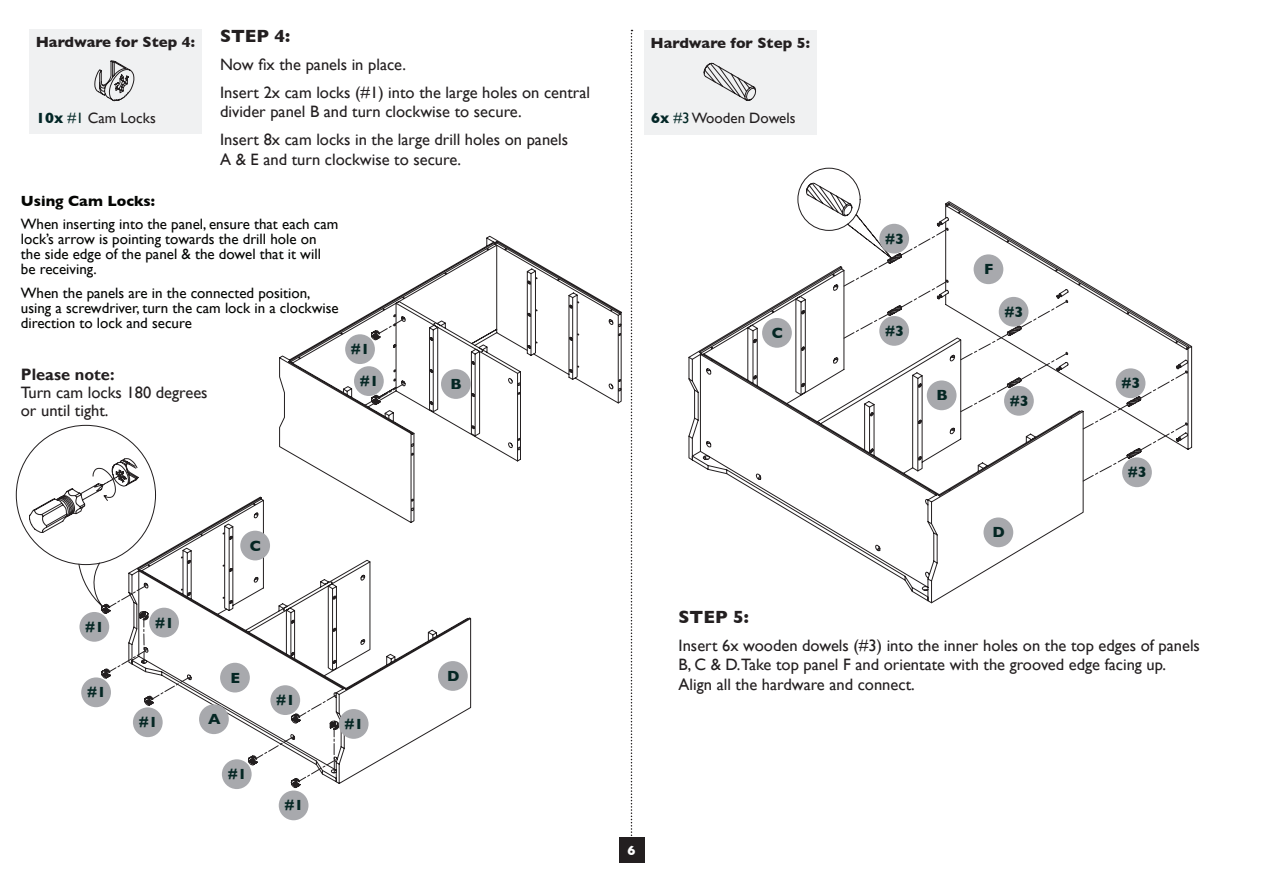
<style>
.page{position:relative;width:1263px;height:893px;background:#fff}
.page>*{position:absolute;margin:0;border:0;box-sizing:border-box;transform-origin:0 0}
.t1{font:700 18px "Gill Sans";color:#231f20}
.t2{font:16.5px/28px "Gill Sans";color:#231f20}
.t3{font:16.5px/18px "Gill Sans";color:#231f20}
.t4{font:700 16.5px "Gill Sans";color:#231f20}
.SKU___Price_copy_-_w{font:15px/15px "Gill Sans";color:#040503}
.SKU___Price_copy_-_w-2{font:700 15px "Gill Sans";color:#052724}
.SKU___Price_copy_-_w-3{font:700 15px "Gill Sans";color:#231f20}
.SKU___Price_copy_-_w-4{font:15px "Gill Sans";color:#231f20}
.SKU___Price_copy_-_w-5{font:700 15px "Gill Sans";color:#040503}
.t5{font:700 13.5px "Gill Sans";color:#fff}
.s1{font-weight:700;color:#032727}
.s2{color:#022826}
</style>
<div class="page">
<svg style="left:631px;top:30px;width:1px;height:808px"></svg>
<div style="left:619px;top:838px;width:25px;height:25px;background:#231f20"></div>
<svg style="left:133px;top:496px;width:339px;height:288px"></svg>
<svg style="left:279px;top:236px;width:343px;height:287px"></svg>
<svg style="left:248px;top:694px;width:91px;height:94px"></svg>
<svg style="left:371px;top:383px;width:34px;height:22px"></svg>
<svg style="left:370px;top:318px;width:34px;height:22px"></svg>
<svg style="left:16px;top:425px;width:174px;height:281px"></svg>
<div style="left:29px;top:29px;width:172px;height:105px;background:#f0f1f2"></div>
<svg style="left:94px;top:61px;width:40px;height:40px"></svg>
<div style="left:79px;top:612px;width:30px;height:30px;background:#a8a9ad;border-radius:50%"></div>
<div style="left:81px;top:677px;width:30px;height:30px;background:#a8a9ad;border-radius:50%"></div>
<div style="left:149px;top:608px;width:30px;height:29px;background:#a8a9ad;border-radius:50%"></div>
<div style="left:133px;top:707px;width:30px;height:30px;background:#a8a9ad;border-radius:50%"></div>
<div style="left:270px;top:685px;width:30px;height:30px;background:#a8a9ad;border-radius:50%"></div>
<div style="left:222px;top:759px;width:30px;height:30px;background:#a8a9ad;border-radius:50%"></div>
<div style="left:279px;top:790px;width:29px;height:30px;background:#a8a9ad;border-radius:50%"></div>
<div style="left:339px;top:709px;width:30px;height:30px;background:#a8a9ad;border-radius:50%"></div>
<div style="left:345px;top:334px;width:30px;height:30px;background:#a8a9ad;border-radius:50%"></div>
<div style="left:354px;top:366px;width:30px;height:30px;background:#a8a9ad;border-radius:50%"></div>
<div style="left:220px;top:663px;width:30px;height:29px;background:#a8a9ad;border-radius:50%"></div>
<div style="left:199px;top:704px;width:30px;height:30px;background:#a8a9ad;border-radius:50%"></div>
<svg style="left:688px;top:201px;width:504px;height:402px"></svg>
<svg style="left:949px;top:217px;width:239px;height:225px"></svg>
<svg style="left:1129px;top:301px;width:58px;height:158px"></svg>
<svg style="left:900px;top:228px;width:229px;height:254px"></svg>
<svg style="left:797px;top:168px;width:152px;height:171px"></svg>
<div style="left:644px;top:30px;width:172px;height:105px;background:#f0f1f2"></div>
<svg style="left:704px;top:63px;width:52px;height:38px"></svg>
<div style="left:879px;top:224px;width:30px;height:30px;background:#a8a9ad;border-radius:50%"></div>
<div style="left:879px;top:316px;width:30px;height:30px;background:#a8a9ad;border-radius:50%"></div>
<div style="left:999px;top:297px;width:29px;height:30px;background:#a8a9ad;border-radius:50%"></div>
<div style="left:1004px;top:386px;width:30px;height:30px;background:#a8a9ad;border-radius:50%"></div>
<div style="left:1116px;top:368px;width:29px;height:30px;background:#a8a9ad;border-radius:50%"></div>
<div style="left:1122px;top:457px;width:30px;height:30px;background:#a8a9ad;border-radius:50%"></div>
<div style="left:973px;top:254px;width:30px;height:30px;background:#a8a9ad;border-radius:50%"></div>
<div style="left:762px;top:318px;width:30px;height:30px;background:#a8a9ad;border-radius:50%"></div>
<div style="left:927px;top:380px;width:29px;height:30px;background:#a8a9ad;border-radius:50%"></div>
<div style="left:983px;top:517px;width:30px;height:30px;background:#a8a9ad;border-radius:50%"></div>
<div style="left:240px;top:531px;width:30px;height:29px;background:#a8a9ad;border-radius:50%"></div>
<div style="left:438px;top:661px;width:30px;height:30px;background:#a8a9ad;border-radius:50%"></div>
<div style="left:441px;top:369px;width:30px;height:30px;background:#a8a9ad;border-radius:50%"></div>
<p class="SKU___Price_copy_-_w-3" style="left:36px;top:30px;width:161px">Hardware for Step 4:</p>
<p class="SKU___Price_copy_-_w-4" style="left:36px;top:109px;width:121px"><span class="s1">10x</span> <span class="s2">#1</span> Cam Locks</p>
<p class="t1" style="left:220px;top:21px;width:72px">STEP 4:</p>
<p class="t2" style="left:220px;top:50px;width:372px">Now fix the panels in place.<br>Insert 2x cam locks (#1) into the large holes on central</p>
<p class="t2" style="left:220px;top:98px;width:349px">divider panel B and turn clockwise to secure.<br>Insert 8x cam locks in the large drill holes on panels</p>
<p class="t2" style="left:220px;top:145px;width:243px">A &amp; E and turn clockwise to secure.</p>
<p class="SKU___Price_copy_-_w-5" style="left:21px;top:189px;width:136px">Using Cam Locks:</p>
<p class="SKU___Price_copy_-_w" style="left:21px;top:216px;width:319px">When inserting into the panel, ensure that each cam lock’s arrow is pointing towards the drill hole on the side edge of the panel &amp; the dowel that it will be receiving.</p>
<p class="SKU___Price_copy_-_w" style="left:21px;top:285px;width:319px">When the panels are in the connected position, using a screwdriver, turn the cam lock in a clockwise direction to lock and secure</p>
<p class="t4" style="left:21px;top:364px;width:95px">Please note:</p>
<p class="t3" style="left:21px;top:384px;width:188px">Turn cam locks 180 degrees or until tight.</p>
<p class="SKU___Price_copy_-_w-2" style="left:351px;top:337px;width:20px">#1</p>
<p class="SKU___Price_copy_-_w-2" style="left:360px;top:369px;width:20px">#1</p>
<p class="SKU___Price_copy_-_w-2" style="left:85px;top:615px;width:20px">#1</p>
<p class="SKU___Price_copy_-_w-2" style="left:87px;top:680px;width:20px">#1</p>
<p class="SKU___Price_copy_-_w-2" style="left:155px;top:611px;width:20px">#1</p>
<p class="SKU___Price_copy_-_w-2" style="left:250px;top:534px;width:13px">C</p>
<p class="SKU___Price_copy_-_w-2" style="left:230px;top:666px;width:11px">E</p>
<p class="SKU___Price_copy_-_w-2" style="left:276px;top:688px;width:20px">#1</p>
<p class="SKU___Price_copy_-_w-2" style="left:139px;top:710px;width:20px">#1</p>
<p class="SKU___Price_copy_-_w-2" style="left:208px;top:707px;width:14px">A</p>
<p class="SKU___Price_copy_-_w-2" style="left:228px;top:762px;width:20px">#1</p>
<p class="SKU___Price_copy_-_w-2" style="left:284px;top:793px;width:20px">#1</p>
<p class="SKU___Price_copy_-_w-2" style="left:345px;top:712px;width:20px">#1</p>
<p class="SKU___Price_copy_-_w-2" style="left:451px;top:372px;width:13px">B</p>
<p class="SKU___Price_copy_-_w-2" style="left:447px;top:664px;width:14px">D</p>
<p class="SKU___Price_copy_-_w-3" style="left:651px;top:31px;width:161px">Hardware for Step 5:</p>
<p class="SKU___Price_copy_-_w-4" style="left:651px;top:109px;width:146px"><span class="s1">6x</span> <span class="s2">#3</span> Wooden Dowels</p>
<p class="SKU___Price_copy_-_w-2" style="left:772px;top:321px;width:13px">C</p>
<p class="SKU___Price_copy_-_w-2" style="left:885px;top:227px;width:20px">#3</p>
<p class="SKU___Price_copy_-_w-2" style="left:885px;top:319px;width:20px">#3</p>
<p class="SKU___Price_copy_-_w-2" style="left:936px;top:383px;width:13px">B</p>
<p class="SKU___Price_copy_-_w-2" style="left:984px;top:257px;width:11px">F</p>
<p class="SKU___Price_copy_-_w-2" style="left:1004px;top:300px;width:20px">#3</p>
<p class="SKU___Price_copy_-_w-2" style="left:1010px;top:389px;width:20px">#3</p>
<p class="SKU___Price_copy_-_w-2" style="left:992px;top:520px;width:14px">D</p>
<p class="SKU___Price_copy_-_w-2" style="left:1121px;top:371px;width:20px">#3</p>
<p class="SKU___Price_copy_-_w-2" style="left:1128px;top:460px;width:20px">#3</p>
<p class="t1" style="left:679px;top:603px;width:72px">STEP 5:</p>
<p class="t2" style="left:679px;top:635px;width:523px;line-height:19.5px">Insert 6x wooden dowels (#3) into the inner holes on the top edges of panels<br>B, C &amp; D.Take top panel F and orientate with the grooved edge facing up.<br>Align all the hardware and connect.</p>
<p class="t5" style="left:627px;top:840px;width:10px">6</p>
</div>
